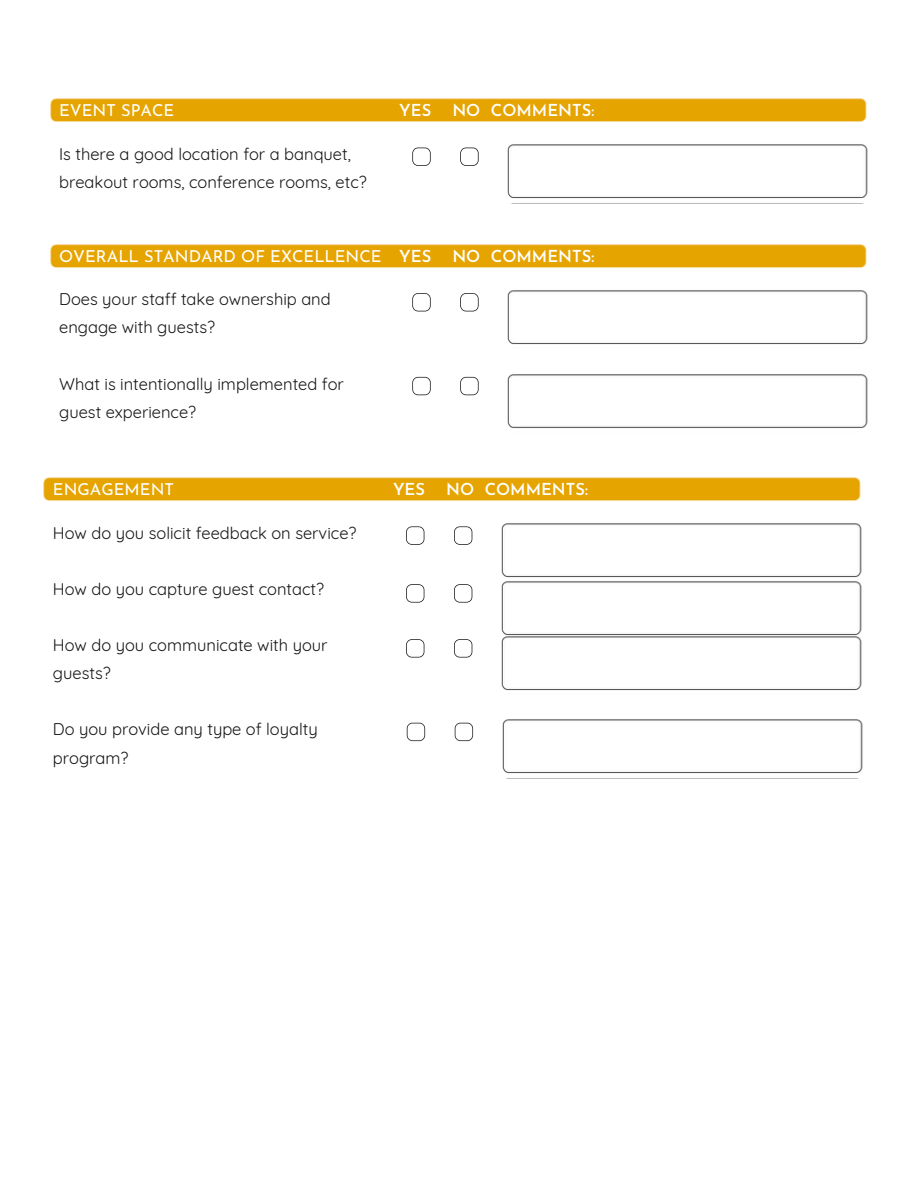
<style>
.page{position:relative;width:918px;height:1188px;background:#fff}
.page>*{position:absolute;margin:0;border:0;box-sizing:border-box;transform-origin:0 0}
.t1{font:16.5px/28.2px "Quicksand";color:#171615}
.t2{font:16.5px "Josefin Sans";color:#fff}
.t3{font:600 16.5px "Josefin Sans";color:#fff}
.s1{font-weight:600}
</style>
<div class="page">
<img style="left:50px;top:98px;width:817px;height:24px">
<svg style="left:412px;top:148px;width:19px;height:18px"></svg>
<svg style="left:460px;top:148px;width:19px;height:18px"></svg>
<img style="left:507px;top:144px;width:361px;height:55px">
<img style="left:50px;top:244px;width:817px;height:24px">
<svg style="left:412px;top:293px;width:19px;height:18px"></svg>
<svg style="left:460px;top:293px;width:19px;height:18px"></svg>
<img style="left:507px;top:290px;width:361px;height:55px">
<svg style="left:412px;top:377px;width:19px;height:18px"></svg>
<svg style="left:460px;top:377px;width:19px;height:18px"></svg>
<img style="left:507px;top:374px;width:361px;height:54px">
<img style="left:43px;top:477px;width:818px;height:24px">
<svg style="left:406px;top:526px;width:18px;height:19px"></svg>
<svg style="left:454px;top:526px;width:18px;height:19px"></svg>
<img style="left:501px;top:523px;width:361px;height:54px">
<svg style="left:406px;top:584px;width:18px;height:19px"></svg>
<svg style="left:454px;top:584px;width:18px;height:19px"></svg>
<img style="left:501px;top:577px;width:361px;height:55px">
<svg style="left:406px;top:639px;width:18px;height:19px"></svg>
<svg style="left:454px;top:639px;width:18px;height:19px"></svg>
<img style="left:501px;top:632px;width:361px;height:59px">
<svg style="left:407px;top:723px;width:18px;height:18px"></svg>
<svg style="left:455px;top:723px;width:18px;height:18px"></svg>
<img style="left:502px;top:719px;width:361px;height:55px">
<p class="t2" style="left:59px;top:104px;width:117px">EVENT SPACE</p>
<p class="t3" style="left:399px;top:104px;width:34px">YES</p>
<p class="t3" style="left:452px;top:104px;width:143px">NO COMMENTS:</p>
<p class="t1" style="left:59px;top:139px;width:309px">Is there a good location for a banquet, breakout rooms, conference rooms, etc?</p>
<p class="t2" style="left:59px;top:249px;width:374px">OVERALL STANDARD OF EXCELLENCE <span class="s1">YES</span></p>
<p class="t3" style="left:452px;top:249px;width:143px">NO COMMENTS:</p>
<p class="t1" style="left:59px;top:285px;width:273px">Does your staff take ownership and engage with guests?</p>
<p class="t1" style="left:59px;top:369px;width:286px">What is intentionally implemented for guest experience?</p>
<p class="t2" style="left:53px;top:482px;width:123px">ENGAGEMENT</p>
<p class="t3" style="left:393px;top:482px;width:34px">YES</p>
<p class="t3" style="left:446px;top:482px;width:143px">NO COMMENTS:</p>
<p class="t1" style="left:53px;top:518px;width:305px">How do you solicit feedback on service?</p>
<p class="t1" style="left:53px;top:575px;width:273px">How do you capture guest contact?</p>
<p class="t1" style="left:53px;top:631px;width:276px">How do you communicate with your guests?</p>
<p class="t1" style="left:53px;top:715px;width:266px">Do you provide any type of loyalty program?</p>
</div>
